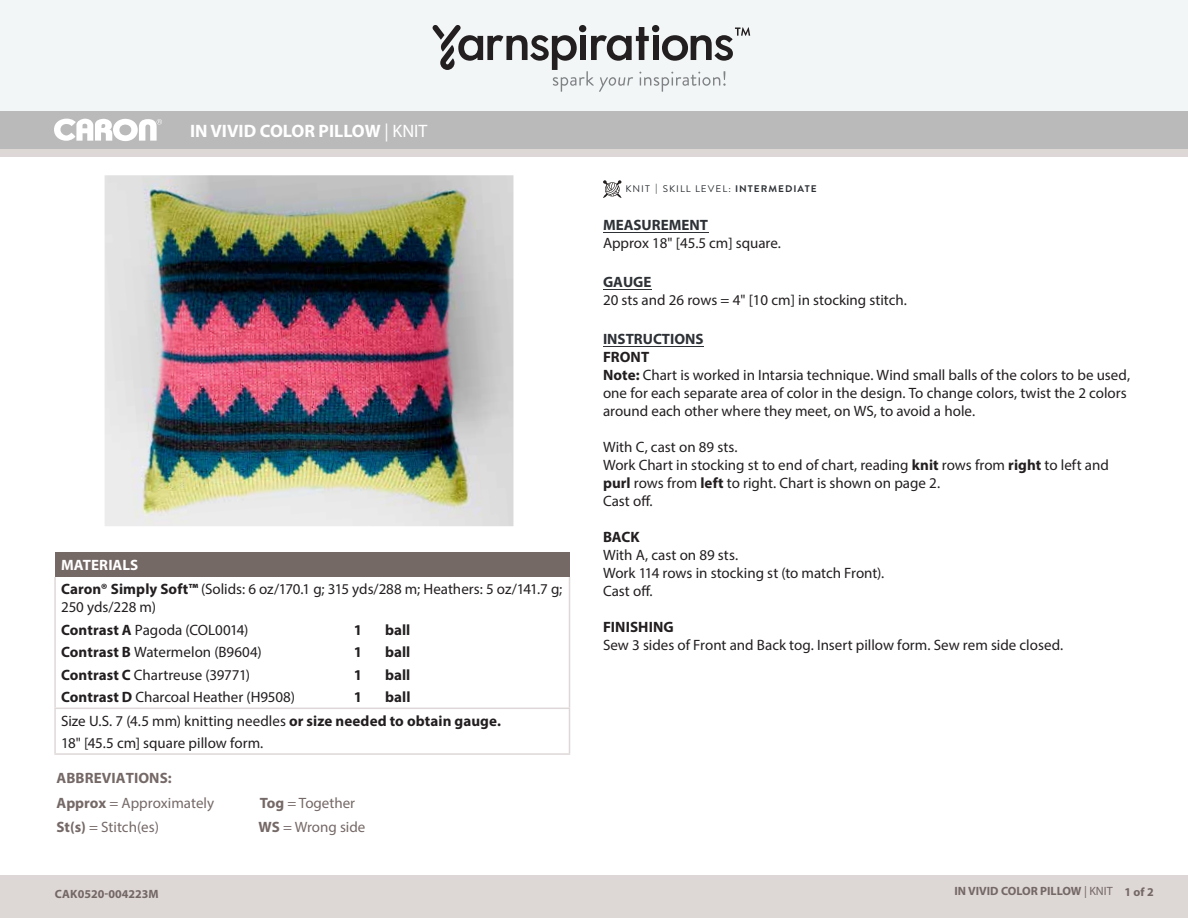
<style>
.page{position:relative;width:1188px;height:918px;background:#fff}
.page>*{position:absolute;margin:0;border:0;box-sizing:border-box;transform-origin:0 0}
.Body{font:700 18px "Myriad Pro";color:#fff}
.t1{font:15px/18px "Myriad Pro";color:#231f20}
.t2{font:15px "Myriad Pro";color:#756967}
.t3{font:700 15px/24.2px "Myriad Pro";letter-spacing:.005em;color:#756967}
.t4{font:700 15px "Myriad Pro";letter-spacing:.005em;color:#231f20}
.t5{font:700 13.5px "Myriad Pro";letter-spacing:.02em;color:#fff}
.Body-2{font:700 12px "Myriad Pro";color:#746865}
.t6{font:700 12px "Myriad Pro";letter-spacing:.02em;color:#756966}
.t7{font:9.6px "Brandon Grotesque";letter-spacing:.1em;color:#2d3135;scale:1.04 1}
.s1{font-weight:400}
.s2{font-weight:700;color:#fff}
.s3{font-weight:700}
.s4{font-weight:700;color:#2e3236}
</style>
<div class="page">
<div style="left:0;top:875px;width:1188px;height:43px;background:#ddd7d6"></div>
<div style="left:0;top:149px;width:1188px;height:9px;background:#ddd7d6"></div>
<div style="left:0;top:111px;width:1188px;height:38px;background:#bababa"></div>
<svg style="left:54px;top:119px;width:108px;height:22px"></svg>
<div style="left:0;top:0;width:1188px;height:111px;background:#f3f6f7"></div>
<svg style="left:433px;top:25px;width:318px;height:67px"></svg>
<div style="left:0;top:157px;width:1188px;height:717px;background:#fff"></div>
<div style="left:55px;top:553px;width:514px;height:24px;background:#756966"></div>
<hr style="left:54px;top:577px;width:2px;height:131px;background:#ddd8d7">
<hr style="left:54px;top:709px;width:2px;height:44px;background:#ddd8d7">
<hr style="left:569px;top:577px;width:1px;height:131px;background:#ddd8d7">
<hr style="left:569px;top:709px;width:1px;height:44px;background:#ddd8d7">
<hr style="left:54px;top:708px;width:516px;height:1px;background:#ddd8d7">
<hr style="left:54px;top:753px;width:516px;height:2px;background:#ddd8d7">
<img style="left:105px;top:175px;width:408px;height:351px">
<hr style="left:603px;top:346px;width:101px;height:1px;background:#2e3236">
<hr style="left:603px;top:289px;width:49px;height:1px;background:#2e3236">
<hr style="left:603px;top:232px;width:105px;height:1px;background:#2e3236">
<svg style="left:603px;top:180px;width:19px;height:18px"></svg>
<p class="t5" style="left:202px;top:120px;width:185px">IN VIVID COLOR PILLOW <span class="s1">| KNIT</span></p>
<p class="Body" style="left:190px;top:120px;width:239px">IN VIVID COLOR PILLOW <span class="s1">| KNIT</span></p>
<p class="t1" style="left:61px;top:553px;width:503px;line-height:24.3px"><span class="s2">MATERIALS<br></span><span class="s3">Caron® Simply Soft™</span> (Solids: 6 oz/170.1 g; 315 yds/288 m; Heathers: 5 oz/141.7 g;</p>
<p class="t1" style="left:61px;top:596px;width:189px;line-height:22.5px">250 yds/228 m)<br><span class="s3">Contrast A</span> Pagoda (COL0014)</p>
<p class="t4" style="left:354px;top:620px;width:10px">1</p>
<p class="t4" style="left:385px;top:620px;width:27px">ball</p>
<p class="t1" style="left:61px;top:643px;width:202px"><span class="s3">Contrast B</span> Watermelon (B9604)</p>
<p class="t4" style="left:354px;top:642px;width:10px">1</p>
<p class="t4" style="left:385px;top:642px;width:27px">ball</p>
<p class="t1" style="left:61px;top:666px;width:190px"><span class="s3">Contrast C</span> Chartreuse (39771)</p>
<p class="t4" style="left:354px;top:665px;width:10px">1</p>
<p class="t4" style="left:385px;top:665px;width:27px">ball</p>
<p class="t1" style="left:61px;top:688px;width:235px"><span class="s3">Contrast D</span> Charcoal Heather (H9508)</p>
<p class="t4" style="left:354px;top:687px;width:10px">1</p>
<p class="t1" style="left:61px;top:686px;width:441px;line-height:22.8px;text-indent:324px"><span class="s3">ball<br></span>Size U.S. 7 (4.5 mm) knitting needles <span class="s3">or size needed to obtain gauge.<br></span>18" [45.5 cm] square pillow form.</p>
<p class="t3" style="left:57px;top:766px;width:159px">ABBREVIATIONS:<br>Approx <span class="s1">= Approximately</span></p>
<p class="t2" style="left:260px;top:793px;width:97px"><span class="s3">Tog</span> = Together</p>
<p class="t2" style="left:57px;top:817px;width:104px"><span class="s3">St(s)</span> = Stitch(es)</p>
<p class="t2" style="left:259px;top:817px;width:108px"><span class="s3">WS</span> = Wrong side</p>
<p class="t7" style="left:625px;top:182px;width:185px">KNIT <span class="s3">|</span> SKILL LEVEL: <span class="s3">INTERMEDIATE</span></p>
<p class="t1" style="left:603px;top:216px;width:179px"><span class="s4">MEASUREMENT<br></span>Approx 18" [45.5 cm] square.</p>
<p class="t1" style="left:603px;top:273px;width:306px"><span class="s4">GAUGE<br></span>20 sts and 26 rows = 4" [10 cm] in stocking stitch.</p>
<p class="t1" style="left:603px;top:330px;width:529px"><span class="s4">INSTRUCTIONS<br></span><span class="s3">FRONT<br>Note:</span> Chart is worked in Intarsia technique. Wind small balls of the colors to be used, one for each separate area of color in the design. To change colors, twist the 2 colors around each other where they meet, on WS, to avoid a hole.</p>
<p class="t1" style="left:603px;top:438px;width:508px">With C, cast on 89 sts.<br>Work Chart in stocking st to end of chart, reading <span class="s3">knit</span> rows from <span class="s3">right</span> to left and <span class="s3">purl</span> rows from <span class="s3">left</span> to right. Chart is shown on page 2.<br>Cast off.</p>
<p class="t1" style="left:603px;top:528px;width:283px"><span class="s3">BACK<br></span>With A, cast on 89 sts.<br>Work 114 rows in stocking st (to match Front).<br>Cast off.</p>
<p class="t1" style="left:603px;top:618px;width:462px"><span class="s3">FINISHING<br></span>Sew 3 sides of Front and Back tog. Insert pillow form. Sew rem side closed.</p>
<p class="t6" style="left:946px;top:883px;width:211px">IN VIVID COLOR PIL OW | KNIT 1 of 2</p>
<p class="Body-2" style="left:55px;top:886px;width:106px">CAK0520-004223M</p>
<p class="Body-2" style="left:954px;top:884px;width:160px">IN VIVID COLOR PILLOW <span class="s1">| KNIT</span></p>
<p class="Body-2" style="left:1124px;top:884px;width:31px">1 of 2</p>
</div>
